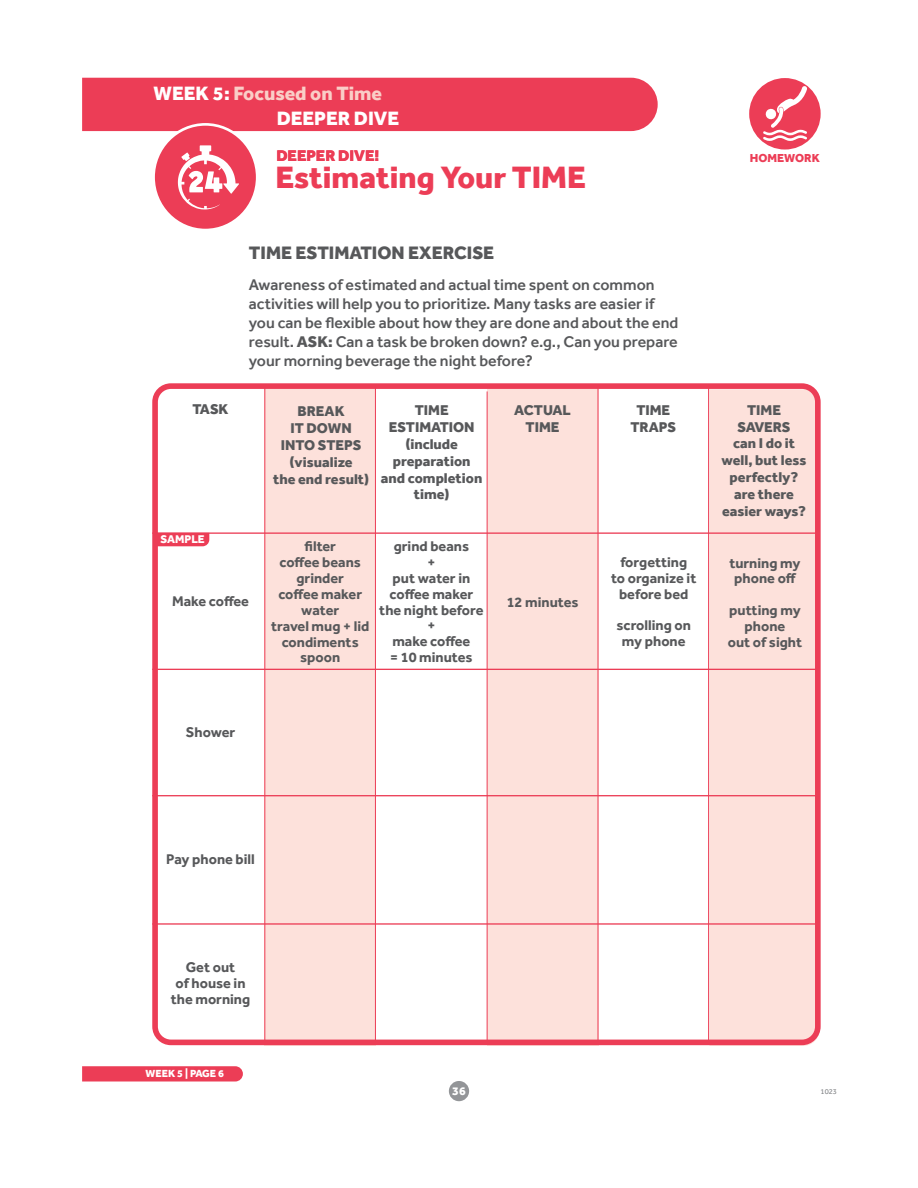
<style>
.page{position:relative;width:918px;height:1188px;background:#fff}
.page>*{position:absolute;margin:0;border:0;box-sizing:border-box;transform-origin:0 0}
.t1{font:800 31.8px "Effra";color:#ec3d56}
.t2{font:800 19.8px/25.2px "Effra";color:#fff}
.t3{font:800 18.6px "Effra";color:#57585a}
.t4{font:500 15.9px/19px "Effra";color:#57585a}
.t5{font:800 15.9px "Effra";color:#ec3d56}
.t6{font:700 14.55px/15.9px "Effra";color:#57585a;text-align:center}
.t7{font:800 14.55px/16.8px "Effra";color:#57585a;text-align:center}
.t8{font:800 12px "Effra";color:#fff}
.t9{font:800 11.85px "Effra";color:#ec3d56}
.t10{font:800 11.55px "Effra";color:#fff}
.t11{font:800 10.65px "Effra";color:#fff}
.t12{font:7.5px "Effra";color:#808285}
.s1{color:#facec7}
.s2{font-weight:800}
</style>
<div class="page">
<div style="left:449px;top:1081px;width:20px;height:20px;background:#939598;border-radius:50%"></div>
<div style="left:82px;top:78px;width:576px;height:53px;background:#ec3d56"></div>
<div style="left:154px;top:124px;width:103px;height:106px;background:#ec3d56;border-radius:50%"></div>
<div style="left:152px;top:123px;width:107px;height:108px;border:3px solid #fff;border-radius:50%"></div>
<svg style="left:178px;top:145px;width:61px;height:64px"></svg>
<svg style="left:82px;top:1066px;width:161px;height:16px;background:#ed485f"></svg>
<div style="left:265px;top:389px;width:111px;height:657px;background:#fde1db"></div>
<div style="left:487px;top:389px;width:111px;height:657px;background:#fde1db"></div>
<div style="left:709px;top:390px;width:105px;height:656px;background:#fde1db"></div>
<div style="left:152px;top:383px;width:669px;height:662px;border:6px solid #ec3d56;border-radius:16px"></div>
<hr style="left:265px;top:387px;width:1px;height:655px;background:#ec3d56">
<hr style="left:375px;top:387px;width:1px;height:655px;background:#ec3d56">
<hr style="left:487px;top:391px;width:1px;height:651px;background:#ec3d56">
<hr style="left:598px;top:387px;width:1px;height:655px;background:#ec3d56">
<hr style="left:708px;top:387px;width:1px;height:655px;background:#ec3d56">
<hr style="left:152px;top:532px;width:667px;height:2px;background:#ec3d56">
<hr style="left:152px;top:669px;width:667px;height:1px;background:#ec3d56">
<hr style="left:152px;top:795px;width:667px;height:1px;background:#ec3d56">
<hr style="left:152px;top:923px;width:667px;height:2px;background:#ec3d56">
<svg style="left:154px;top:534px;width:55px;height:12px"></svg>
<div style="left:749px;top:78px;width:72px;height:72px;background:#ec3d56;border-radius:50%"></div>
<svg style="left:763px;top:86px;width:44px;height:55px"></svg>
<p class="t2" style="left:277px;top:81px;width:124px;text-indent:-123px">WEEK 5: <span class="s1">Focused on Time<br></span>DEEPER DIVE</p>
<p class="t5" style="left:276px;top:146px;width:104px">DEEPER DIVE!</p>
<p class="t1" style="left:275px;top:159px;width:312px">Estimating Your TIME</p>
<p class="t3" style="left:249px;top:242px;width:247px">TIME ESTIMATION EXERCISE</p>
<p class="t4" style="left:249px;top:275px;width:431px">Awareness of estimated and actual time spent on common activities will help you to prioritize. Many tasks are easier if you can be flexible about how they are done and about the end result. <span class="s2">ASK:</span> Can a task be broken down? e.g., Can you prepare your morning beverage the night before?</p>
<p class="t9" style="left:750px;top:151px;width:72px">HOMEWORK</p>
<p class="t7" style="left:192px;top:401px;width:38px">TASK</p>
<p class="t7" style="left:273px;top:403px;width:98px">BREAK<br>IT DOWN<br>INTO STEPS (visualize<br>the end result)</p>
<p class="t7" style="left:381px;top:402px;width:103px">TIME<br>ESTIMATION (include preparation and completion time)</p>
<p class="t7" style="left:514px;top:402px;width:58px">ACTUAL<br>TIME</p>
<p class="t7" style="left:631px;top:402px;width:47px">TIME<br>TRAPS</p>
<p class="t7" style="left:722px;top:401px;width:86px">TIME<br>SAVERS<br>can I do it well, but less perfectly? are there easier ways?</p>
<p class="t10" style="left:161px;top:532px;width:46px">SAMPLE</p>
<p class="t6" style="left:172px;top:593px;width:79px">Make coffee</p>
<p class="t6" style="left:271px;top:538px;width:100px">filter<br>coffee beans grinder<br>coffee maker water<br>travel mug + lid condiments spoon</p>
<p class="t6" style="left:379px;top:538px;width:106px">grind beans<br>+<br>put water in coffee maker the night before +<br>make coffee<br>= 10 minutes</p>
<p class="t6" style="left:507px;top:593px;width:73px">12 minutes</p>
<p class="t6" style="left:186px;top:724px;width:51px">Shower</p>
<p class="t6" style="left:611px;top:554px;width:87px">forgetting<br>to organize it before bed</p>
<p class="t6" style="left:617px;top:617px;width:76px">scrolling on my phone</p>
<p class="t6" style="left:729px;top:554px;width:72px">turning my phone off</p>
<p class="t6" style="left:728px;top:602px;width:76px">putting my phone<br>out of sight</p>
<p class="t6" style="left:166px;top:851px;width:90px">Pay phone bill</p>
<p class="t6" style="left:171px;top:959px;width:81px">Get out<br>of house in the morning</p>
<p class="t11" style="left:146px;top:1068px;width:80px">WEEK 5 | PAGE 6</p>
<p class="t8" style="left:452px;top:1084px;width:15px">36</p>
<p class="t12" style="left:821px;top:1087px;width:18px">1023</p>
</div>
